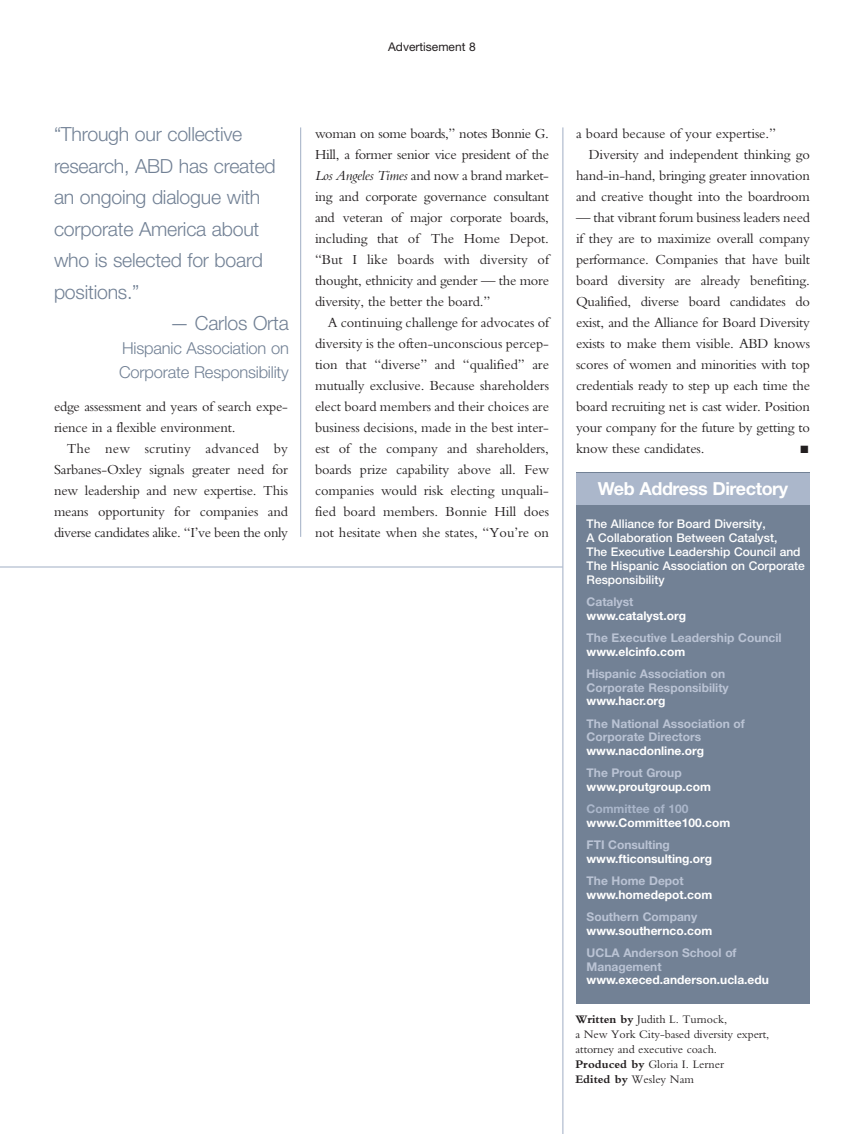
<style>
.page{position:relative;width:864px;height:1134px;background:#fff}
.page>*{position:absolute;margin:0;border:0;box-sizing:border-box;transform-origin:0 0}
.t1{font:300 19.5px/31.5px "Helvetica Neue LT Std";letter-spacing:-.01em;color:#728195}
.t2{font:700 18px "Helvetica Neue LT Std";letter-spacing:-.02em;color:#fff}
.t3{font:300 16.5px/24px "Helvetica Neue LT Std";letter-spacing:-.01em;color:#728195}
.t4{font:14.4px/21px "Bembo Std";letter-spacing:-.015em;color:#231f20;text-align:justify}
.t5{font:700 12px/13.5px "Helvetica Neue LT Std";color:#bac3d4}
.t6{font:700 12px "Helvetica Neue LT Std";color:#fff}
.t7{font:500 12px/14.1px "Helvetica Neue LT Std";color:#fff}
.t8{font:12px/15px "Bembo Std";letter-spacing:-.005em;color:#231f20}
.t9{font:12px "Helvetica Neue LT Std";color:#231f20}
.t10{font:700 12px "Helvetica Neue LT Std";color:#abb7cb}
.t11{font:10.5px "Zapf Dingbats ITC";color:#231f20}
.s1{font-style:italic}
.s2{font-weight:700}
</style>
<div class="page">
<div style="left:576px;top:473px;width:234px;height:531px;background:#728195"></div>
<hr style="left:300px;top:127px;width:1px;height:410px;background:#abb7cb">
<hr style="left:562px;top:127px;width:1px;height:1007px;background:#abb7cb">
<hr style="left:0;top:566px;width:563px;height:2px;background:#abb7cb">
<div style="left:576px;top:473px;width:234px;height:32px;background:#abb7cb"></div>
<p class="t9" style="left:388px;top:42px;width:89px">Advertisement 8</p>
<h1 class="t1" style="left:54px;top:120px;width:223px">“Through our collective research, ABD has created an ongoing dialogue with corporate America about who is selected for board positions.”</h1>
<h1 class="t1" style="left:170px;top:309px;width:121px">— Carlos Orta</h1>
<p class="t3" style="left:119px;top:338px;width:171px">Hispanic Association on<br>Corporate Responsibility</p>
<p class="t4" style="left:54px;top:397px;width:236px">edge assessment and years of search expe&shy;rience in a flexible environment.</p>
<p class="t4" style="left:54px;top:439px;width:236px;text-indent:13px">The new scrutiny advanced by Sarbanes-Oxley signals greater need for new leadership and new expertise. This means opportunity for companies and diverse candidates alike. “I’ve been the only</p>
<p class="t4" style="left:315px;top:124px;width:236px">woman on some boards,” notes Bonnie G.<br>Hill, a former senior vice president of the <span class="s1">Los Angeles Times</span> and now a brand market&shy;ing and corporate governance consultant and veteran of major corporate boards, including that of The Home Depot. “But I like boards with diversity of thought, ethnicity and gender — the more diversity, the better the board.”</p>
<p class="t4" style="left:315px;top:313px;width:236px;text-indent:13px">A continuing challenge for advocates of diversity is the often-unconscious percep&shy;tion that “diverse” and “qualified” are mutually exclusive. Because shareholders elect board members and their choices are business decisions, made in the best inter&shy;est of the company and shareholders, boards prize capability above all. Few companies would risk electing unquali&shy;fied board members. Bonnie Hill does not hesitate when she states, “You’re on</p>
<p class="t4" style="left:576px;top:124px;width:202px">a board because of your expertise.”</p>
<p class="t4" style="left:589px;top:145px;width:223px">Diversity and independent thinking go</p>
<p class="t4" style="left:576px;top:166px;width:235px">hand-in-hand, bringing greater innovation</p>
<p class="t4" style="left:576px;top:187px;width:235px">and creative thought into the boardroom</p>
<p class="t4" style="left:576px;top:208px;width:236px">— that vibrant forum business leaders need if they are to maximize overall company performance. Companies that have built board diversity are already benefiting.<br>Qualified, diverse board candidates do exist, and the Alliance for Board Diversity exists to make them visible. ABD knows scores of women and minorities with top credentials ready to step up each time the board recruiting net is cast wider. Position your company for the future by getting to know these candidates.</p>
<p class="t11" style="left:800px;top:446px;width:9px">■</p>
<p class="t2" style="left:598px;top:482px;width:192px">Web Address Directory</p>
<p class="t7" style="left:587px;top:517px;width:220px">The Alliance for Board Diversity,<br>A Collaboration Between Catalyst,<br>The Executive Leadership Council and<br>The Hispanic Association on Corporate<br>Responsibility</p>
<p class="t5" style="left:587px;top:596px;width:48px">Catalyst</p>
<p class="t6" style="left:587px;top:611px;width:101px">www.catalyst.org</p>
<p class="t5" style="left:587px;top:632px;width:197px">The Executive Leadership Council</p>
<p class="t6" style="left:587px;top:647px;width:100px">www.elcinfo.com</p>
<p class="t5" style="left:587px;top:668px;width:144px">Hispanic Association on<br>Corporate Responsibility</p>
<p class="t6" style="left:587px;top:697px;width:81px">www.hacr.org</p>
<p class="t5" style="left:587px;top:718px;width:160px">The National Association of<br>Corporate Directors</p>
<p class="t6" style="left:587px;top:746px;width:119px">www.nacdonline.org</p>
<p class="t5" style="left:587px;top:767px;width:97px">The Prout Group</p>
<p class="t6" style="left:587px;top:782px;width:126px">www.proutgroup.com</p>
<p class="t10" style="left:587px;top:805px;width:103px">Committee of 100</p>
<p class="t6" style="left:587px;top:818px;width:145px">www.Committee100.com</p>
<p class="t5" style="left:587px;top:839px;width:85px">FTI Consulting</p>
<p class="t6" style="left:587px;top:854px;width:127px">www.fticonsulting.org</p>
<p class="t5" style="left:587px;top:875px;width:99px">The Home Depot</p>
<p class="t6" style="left:587px;top:890px;width:127px">www.homedepot.com</p>
<p class="t5" style="left:587px;top:911px;width:112px">Southern Company</p>
<p class="t6" style="left:587px;top:926px;width:127px">www.southernco.com</p>
<p class="t5" style="left:587px;top:947px;width:152px">UCLA Anderson School of<br>Management</p>
<p class="t6" style="left:587px;top:975px;width:184px">www.execed.anderson.ucla.edu</p>
<p class="t8" style="left:576px;top:1012px;width:195px"><span class="s2">Written by</span> Judith L. Turnock,<br>a New York City-based diversity expert, attorney and executive coach.<br><span class="s2">Produced by</span> Gloria I. Lerner<br><span class="s2">Edited by</span> Wesley Nam</p>
</div>
